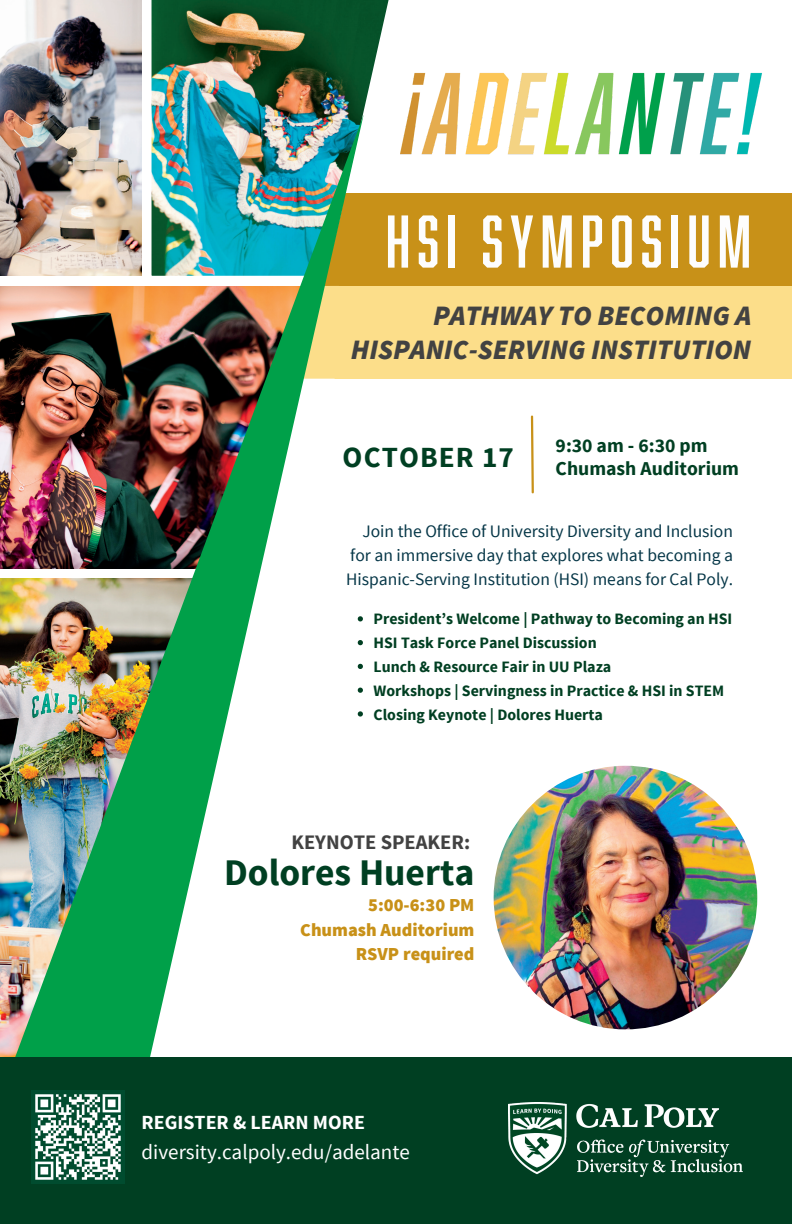
<style>
.page{position:relative;width:792px;height:1224px;background:#fff}
.page>*{position:absolute;margin:0;border:0;box-sizing:border-box;transform-origin:0 0}
.t1{font:68.7px "Abolition W00";letter-spacing:.1em;color:#fdfdfd}
.t2{font:700 37.6px "Source Sans Pro";color:#003f22}
.t3{font:700 29.2px "Source Sans Pro";letter-spacing:.04em;color:#003f22}
.t4{font:italic 900 28px/33.8px "Source Sans Pro";color:#424242;text-align:right}
.t5{font:21px "Source Sans Pro";color:#fff}
.t6{font:700 20.6px "Source Sans Pro";color:#424242}
.t7{font:700 20px "Source Sans Pro";color:#fff}
.t8{font:700 19.6px "Source Sans Pro";color:#003f22}
.t9{font:900 18.3px "Source Sans Pro";color:#c89118}
.t10{font:17.5px/23.7px "Source Sans Pro";color:#053647;text-align:justify}
.t11{font:700 15.8px "Source Sans Pro";color:#003f22}
</style>
<div class="page">
<div style="left:320px;top:286px;width:472px;height:93px;background:#fcde8a"></div>
<div style="left:325px;top:194px;width:467px;height:92px;background:#c89118"></div>
<img style="left:152px;top:0;width:239px;height:194px">
<svg style="left:530px;top:415px;width:4px;height:79px"></svg>
<img style="left:401px;top:72px;width:361px;height:83px">
<img style="left:494px;top:766px;width:263px;height:263px;border-radius:50%">
<img style="left:0;top:0;width:142px;height:114px">
<img style="left:0;top:114px;width:364px;height:943px">
<div style="left:0;top:1057px;width:792px;height:167px;background:#003f22"></div>
<img style="left:31px;top:1091px;width:93px;height:93px">
<img style="left:509px;top:1102px;width:233px;height:75px">
<p class="t1" style="left:386px;top:202px;width:367px">HSI SYMPOSIUM</p>
<p class="t4" style="left:351px;top:298px;width:402px">PATHWAY TO BECOMING A<br>HISPANIC-SERVING INSTITUTION</p>
<p class="t3" style="left:343px;top:439px;width:173px">OCTOBER 17</p>
<p class="t8" style="left:556px;top:433px;width:153px">9:30 am - 6:30 pm</p>
<p class="t8" style="left:556px;top:456px;width:185px">Chumash Auditorium</p>
<p class="t10" style="left:346px;top:519px;width:388px;text-indent:16px">Join the Office of University Diversity and Inclusion for an immersive day that explores what becoming a Hispanic-Serving Institution (HSI) means for Cal Poly.</p>
<p class="t11" style="left:374px;top:609px;width:360px">President’s Welcome | Pathway to Becoming an HSI</p>
<p class="t11" style="left:374px;top:633px;width:225px">HSI Task Force Panel Discussion</p>
<p class="t11" style="left:374px;top:656px;width:239px">Lunch &amp; Resource Fair in UU Plaza</p>
<p class="t11" style="left:374px;top:680px;width:352px">Workshops | Servingness in Practice &amp; HSI in STEM</p>
<p class="t11" style="left:374px;top:704px;width:231px">Closing Keynote | Dolores Huerta</p>
<p class="t6" style="left:291px;top:828px;width:180px">KEYNOTE SPEAKER:</p>
<p class="t2" style="left:224px;top:848px;width:252px">Dolores Huerta</p>
<p class="t9" style="left:368px;top:893px;width:108px">5:00-6:30 PM</p>
<p class="t9" style="left:300px;top:918px;width:176px">Chumash Auditorium</p>
<p class="t9" style="left:356px;top:942px;width:120px">RSVP required</p>
<p class="t7" style="left:142px;top:1109px;width:225px">REGISTER &amp; LEARN MORE</p>
<p class="t5" style="left:142px;top:1138px;width:270px">diversity.calpoly.edu/adelante</p>
</div>
